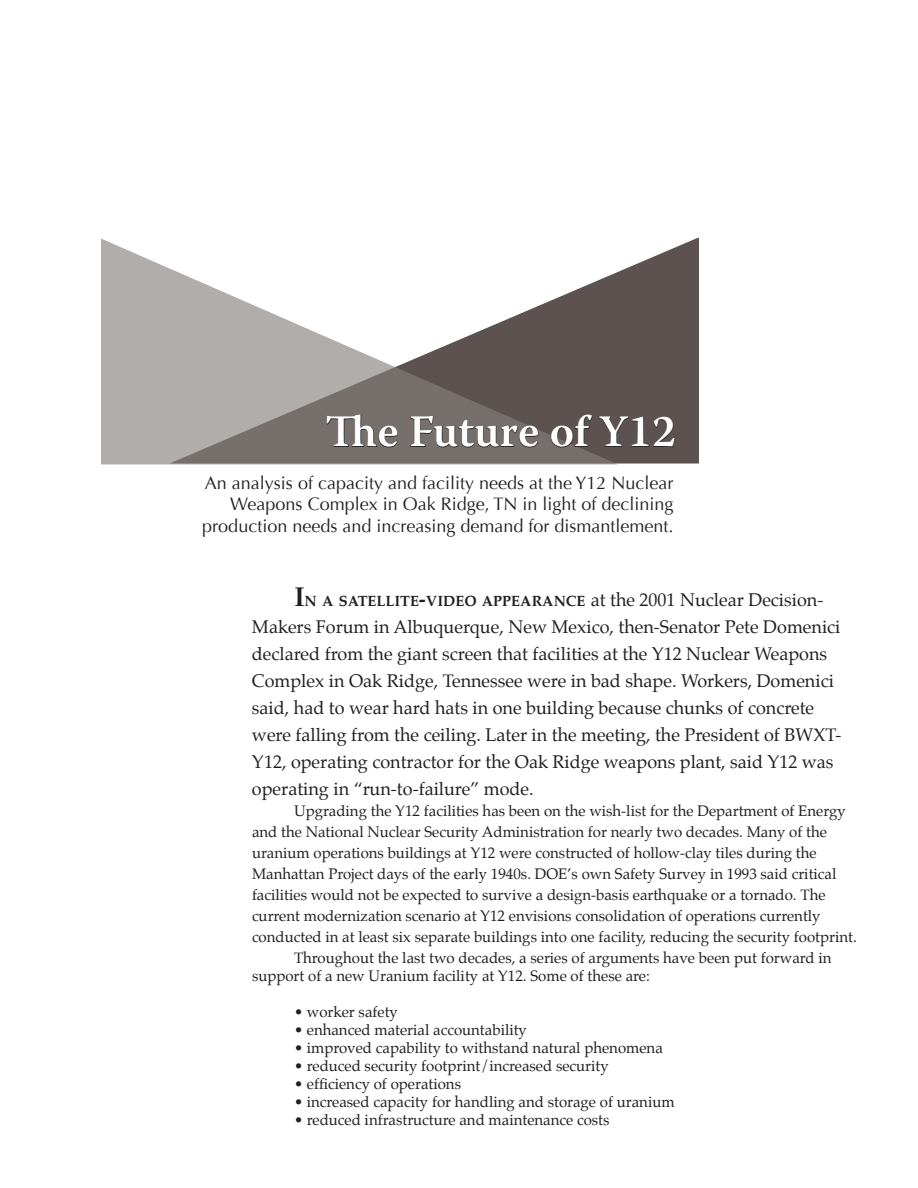
<style>
.page{position:relative;width:918px;height:1188px;background:#fff}
.page>*{position:absolute;margin:0;border:0;box-sizing:border-box;transform-origin:0 0}
.t1{font:600 45px "Warnock Pro";color:#fff}
.t2{font:18px/27px "Palatino";color:#231f20}
.t3{font:18px/21.6px "Optima";color:#231f20;text-align:right}
.t4{font:15px "Palatino";color:#231f20}
.t5{font:700 14.7px "Palatino";color:#231f20}
.s1{font-size:27px}
.s2{font-size:21px}
.s3{font-weight:400;font-size:18px}
</style>
<div class="page">
<svg style="left:618px;top:238px;width:81px;height:226px;background:#6a6260"></svg>
<svg style="left:101px;top:239px;width:517px;height:225px"></svg>
<svg style="left:326px;top:414px;width:72px;height:34px;background:#68615f"></svg>
<svg style="left:410px;top:415px;width:129px;height:33px;background:#66605e"></svg>
<svg style="left:551px;top:414px;width:124px;height:51px;background:#5d5554"></svg>
<h1 class="t1" style="left:326px;top:405px;width:352px">The Future of Y12</h1>
<p class="t3" style="left:202px;top:472px;width:473px">An analysis of capacity and facility needs at the Y12 Nuclear<br>Weapons Complex in Oak Ridge, TN in light of declining production needs and increasing demand for dismantlement.</p>
<p class="t5" style="left:294px;top:588px;width:531px"><span class="s1">I</span>N A SATELLITE<span class="s2">-</span>VIDEO APPEARANCE <span class="s3">at the 2001 Nuclear Decision-</span></p>
<p class="t2" style="left:252px;top:613px;width:591px">Makers Forum in Albuquerque, New Mexico, then-Senator Pete Domenici declared from the giant screen that facilities at the Y12 Nuclear Weapons Complex in Oak Ridge, Tennessee were in bad shape. Workers, Domenici said, had to wear hard hats in one building because chunks of concrete were falling from the ceiling. Later in the meeting, the President of BWXT-Y12, operating contractor for the Oak Ridge weapons plant, said Y12 was operating in “run-to-failure” mode.</p>
<p class="t4" style="left:294px;top:798px;width:553px">Upgrading the Y12 facilities has been on the wish-list for the Department of Energy</p>
<p class="t4" style="left:252px;top:819px;width:576px">and the National Nuclear Security Administration for nearly two decades. Many of the</p>
<p class="t4" style="left:252px;top:840px;width:566px">uranium operations buildings at Y12 were constructed of hollow-clay tiles during the</p>
<p class="t4" style="left:252px;top:861px;width:586px">Manhattan Project days of the early 1940s. DOE’s own Safety Survey in 1993 said critical</p>
<p class="t4" style="left:252px;top:882px;width:575px">facilities would not be expected to survive a design-basis earthquake or a tornado. The</p>
<p class="t4" style="left:252px;top:903px;width:570px">current modernization scenario at Y12 envisions consolidation of operations currently</p>
<p class="t4" style="left:252px;top:924px;width:606px">conducted in at least six separate buildings into one facility, reducing the security footprint.</p>
<p class="t4" style="left:294px;top:945px;width:539px">Throughout the last two decades, a series of arguments have been put forward in</p>
<p class="t4" style="left:252px;top:963px;width:399px">support of a new Uranium facility at Y12. Some of these are:</p>
<p class="t4" style="left:294px;top:999px;width:105px">• worker safety</p>
<p class="t4" style="left:294px;top:1017px;width:234px">• enhanced material accountability</p>
<p class="t4" style="left:294px;top:1035px;width:370px">• improved capability to withstand natural phenomena</p>
<p class="t4" style="left:294px;top:1053px;width:316px">• reduced security footprint/increased security</p>
<p class="t4" style="left:294px;top:1071px;width:169px">• efficiency of operations</p>
<p class="t4" style="left:294px;top:1089px;width:382px">• increased capacity for handling and storage of uranium</p>
<p class="t4" style="left:294px;top:1107px;width:317px">• reduced infrastructure and maintenance costs</p>
</div>
